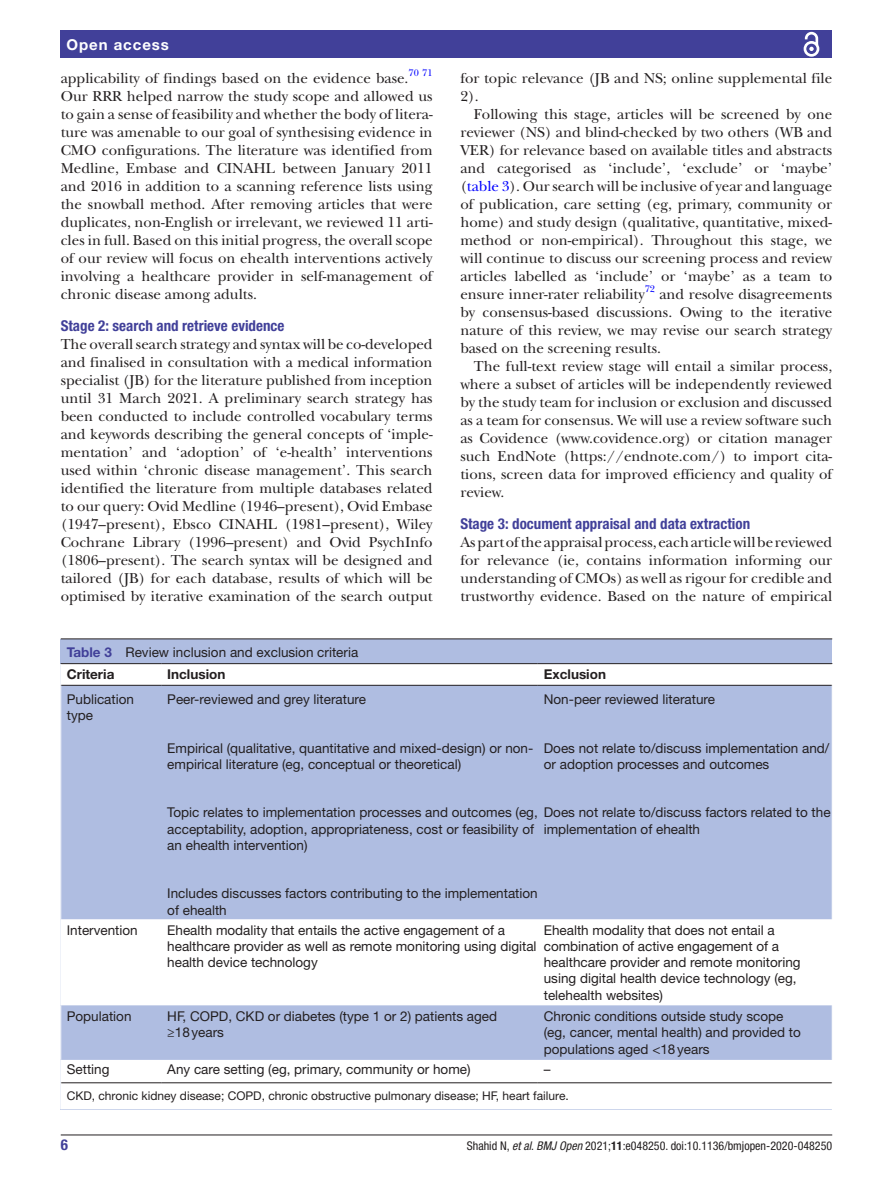
<style>
.page{position:relative;width:893px;height:1191px;background:#fff}
.page>*{position:absolute;margin:0;border:0;box-sizing:border-box;transform-origin:0 0}
.t1{font:15px/18px "New Baskerville";color:#231f20;text-align:justify}
.t2{font:700 condensed 15px "Helvetica Neue LT Std";color:#414099}
.t3{font:700 15px "Helvetica Neue LT Std";letter-spacing:.065em;color:#fff}
.t4{font:13.5px/16.2px "Helvetica Neue LT Std";color:#231f20}
.t5{font:700 13.5px "Helvetica Neue LT Std";color:#231f20}
.t6{font:12px "Helvetica Neue LT Std";color:#231f20}
.t7{font:condensed 12px "Helvetica Neue LT Std";color:#231f20}
.t8{font:9.9px "New Baskerville";color:#00f}
.s1{color:#00f}
.s2{font-weight:700;color:#414099}
.s3{font-weight:700}
.s4{font-style:italic}
</style>
<div class="page">
<hr style="left:61px;top:1134px;width:771px;height:1px;background:#231f20">
<div style="left:61px;top:31px;width:771px;height:27px;background:#414099"></div>
<svg style="left:803px;top:31px;width:17px;height:26px"></svg>
<div style="left:61px;top:639px;width:771px;height:470px;background:#afbde1"></div>
<hr style="left:61px;top:638px;width:771px;height:1px;background:#231f20">
<div style="left:61px;top:664px;width:771px;height:445px;background:#fff"></div>
<svg style="left:61px;top:686px;width:771px;height:373px"></svg>
<hr style="left:61px;top:663px;width:100px;height:1px;background:#231f20">
<hr style="left:61px;top:685px;width:100px;height:1px;background:#231f20">
<hr style="left:161px;top:663px;width:377px;height:1px;background:#231f20">
<hr style="left:161px;top:685px;width:377px;height:1px;background:#231f20">
<hr style="left:538px;top:663px;width:294px;height:1px;background:#231f20">
<hr style="left:538px;top:685px;width:294px;height:1px;background:#231f20">
<hr style="left:161px;top:1082px;width:377px;height:1px;background:#231f20">
<hr style="left:538px;top:1082px;width:294px;height:1px;background:#231f20">
<hr style="left:61px;top:1082px;width:100px;height:1px;background:#231f20">
<svg style="left:60px;top:664px;width:1px;height:21px"></svg>
<svg style="left:60px;top:1059px;width:1px;height:50px"></svg>
<hr style="left:67px;top:1099px;width:765px;height:2px;background:#fff">
<p class="t3" style="left:66px;top:35px;width:104px">Open access</p>
<p class="t1" style="left:61px;top:69px;width:349px">applicability of findings based on the evidence base.</p>
<p class="t8" style="left:408px;top:67px;width:26px">70 71</p>
<p class="t1" style="left:61px;top:87px;width:373px">Our RRR helped narrow the study scope and allowed us to gain a sense of feasibility and whether the body of litera&shy;ture was amenable to our goal of synthesising evidence in CMO configurations. The literature was identified from Medline, Embase and CINAHL between January 2011 and 2016 in addition to a scanning reference lists using the snowball method. After removing articles that were duplicates, non-English or irrelevant, we reviewed 11 arti&shy;cles in full. Based on this initial progress, the overall scope of our review will focus on ehealth interventions actively involving a healthcare provider in self-management of chronic disease among adults.</p>
<p class="t2" style="left:61px;top:316px;width:225px">Stage 2: search and retrieve evidence</p>
<p class="t1" style="left:61px;top:335px;width:373px">The overall search strategy and syntax will be co-developed and finalised in consultation with a medical information specialist (JB) for the literature published from inception until 31 March 2021. A preliminary search strategy has been conducted to include controlled vocabulary terms and keywords describing the general concepts of ‘imple&shy;mentation’ and ‘adoption’ of ‘e-health’ interventions used within ‘chronic disease management’. This search identified the literature from multiple databases related to our query: Ovid Medline (1946–present), Ovid Embase (1947–present), Ebsco CINAHL (1981–present), Wiley Cochrane Library (1996–present) and Ovid PsychInfo (1806–present). The search syntax will be designed and tailored (JB) for each database, results of which will be optimised by iterative examination of the search output</p>
<p class="t1" style="left:460px;top:69px;width:373px">for topic relevance (JB and NS; online supplemental file<br>2).</p>
<p class="t1" style="left:460px;top:105px;width:373px;text-indent:14px">Following this stage, articles will be screened by one reviewer (NS) and blind-checked by two others (WB and VER) for relevance based on available titles and abstracts and categorised as ‘include’, ‘exclude’ or ‘maybe’ (<span class="s1">table 3</span>). Our search will be inclusive of year and language of publication, care setting (eg, primary, community or home) and study design (qualitative, quantitative, mixed&shy;method or non-empirical). Throughout this stage, we will continue to discuss our screening process and review articles labelled as ‘include’ or ‘maybe’ as a team to ensure inner-rater reliability</p>
<p class="t8" style="left:645px;top:283px;width:12px">72</p>
<p class="t1" style="left:460px;top:285px;width:373px;text-indent:199px">and resolve disagreements by consensus-based discussions. Owing to the iterative nature of this review, we may revise our search strategy based on the screening results.</p>
<p class="t1" style="left:460px;top:357px;width:373px;text-indent:14px">The full-text review stage will entail a similar process, where a subset of articles will be independently reviewed by the study team for inclusion or exclusion and discussed as a team for consensus. We will use a review software such as Covidence (www.covidence.org) or citation manager such EndNote (https://endnote.com/) to import cita&shy;tions, screen data for improved efficiency and quality of review.</p>
<p class="t2" style="left:460px;top:514px;width:291px">Stage 3: document appraisal and data extraction</p>
<p class="t1" style="left:460px;top:533px;width:373px">As part of the appraisal process, each article will be reviewed for relevance (ie, contains information informing our understanding of CMOs) as well as rigour for credible and trustworthy evidence. Based on the nature of empirical</p>
<p class="t4" style="left:67px;top:641px;width:293px;line-height:22px"><span class="s2">Table 3</span> Review inclusion and exclusion criteria<br><span class="s3">Criteria</span></p>
<p class="t5" style="left:167px;top:666px;width:60px">Inclusion</p>
<p class="t5" style="left:544px;top:666px;width:64px">Exclusion</p>
<p class="t4" style="left:67px;top:691px;width:69px">Publication type</p>
<p class="t4" style="left:167px;top:691px;width:200px">Peer-reviewed and grey literature</p>
<p class="t4" style="left:167px;top:739px;width:368px">Empirical (qualitative, quantitative and mixed-design) or non&shy;empirical literature (eg, conceptual or theoretical)</p>
<p class="t4" style="left:167px;top:804px;width:665px">Topic relates to implementation processes and outcomes (eg, Does not relate to/discuss factors related to the acceptability, adoption, appropriateness, cost or feasibility of<br>an ehealth intervention)</p>
<p class="t4" style="left:167px;top:885px;width:372px">Includes discusses factors contributing to the implementation of ehealth</p>
<p class="t4" style="left:544px;top:691px;width:173px">Non-peer reviewed literature</p>
<p class="t4" style="left:544px;top:739px;width:287px">Does not relate to/discuss implementation and/ or adoption processes and outcomes</p>
<p class="t4" style="left:544px;top:820px;width:158px">implementation of ehealth</p>
<p class="t4" style="left:67px;top:921px;width:73px">Intervention</p>
<p class="t4" style="left:167px;top:921px;width:371px">Ehealth modality that entails the active engagement of a healthcare provider as well as remote monitoring using digital health device technology</p>
<p class="t4" style="left:544px;top:921px;width:258px">Ehealth modality that does not entail a combination of active engagement of a healthcare provider and remote monitoring using digital health device technology (eg, telehealth websites)</p>
<p class="t4" style="left:67px;top:1008px;width:66px">Population</p>
<p class="t4" style="left:167px;top:1008px;width:331px">HF, COPD, CKD or diabetes (type 1 or 2) patients aged ≥18years</p>
<p class="t4" style="left:544px;top:1008px;width:259px">Chronic conditions outside study scope (eg, cancer, mental health) and provided to populations aged &lt;18years</p>
<p class="t4" style="left:67px;top:1060px;width:44px">Setting</p>
<p class="t4" style="left:167px;top:1060px;width:305px">Any care setting (eg, primary, community or home)</p>
<p class="t4" style="left:544px;top:1060px;width:8px">–</p>
<p class="t6" style="left:67px;top:1089px;width:504px">CKD, chronic kidney disease; COPD, chronic obstructive pulmonary disease; HF, heart failure.</p>
<p class="t2" style="left:61px;top:1135px;width:9px">6</p>
<p class="t7" style="left:467px;top:1138px;width:367px">Shahid N, <span class="s4">et al</span>. <span class="s4">BMJ Open</span> 2021;<span class="s3">11</span>:e048250. doi:10.1136/bmjopen-2020-048250</p>
</div>
